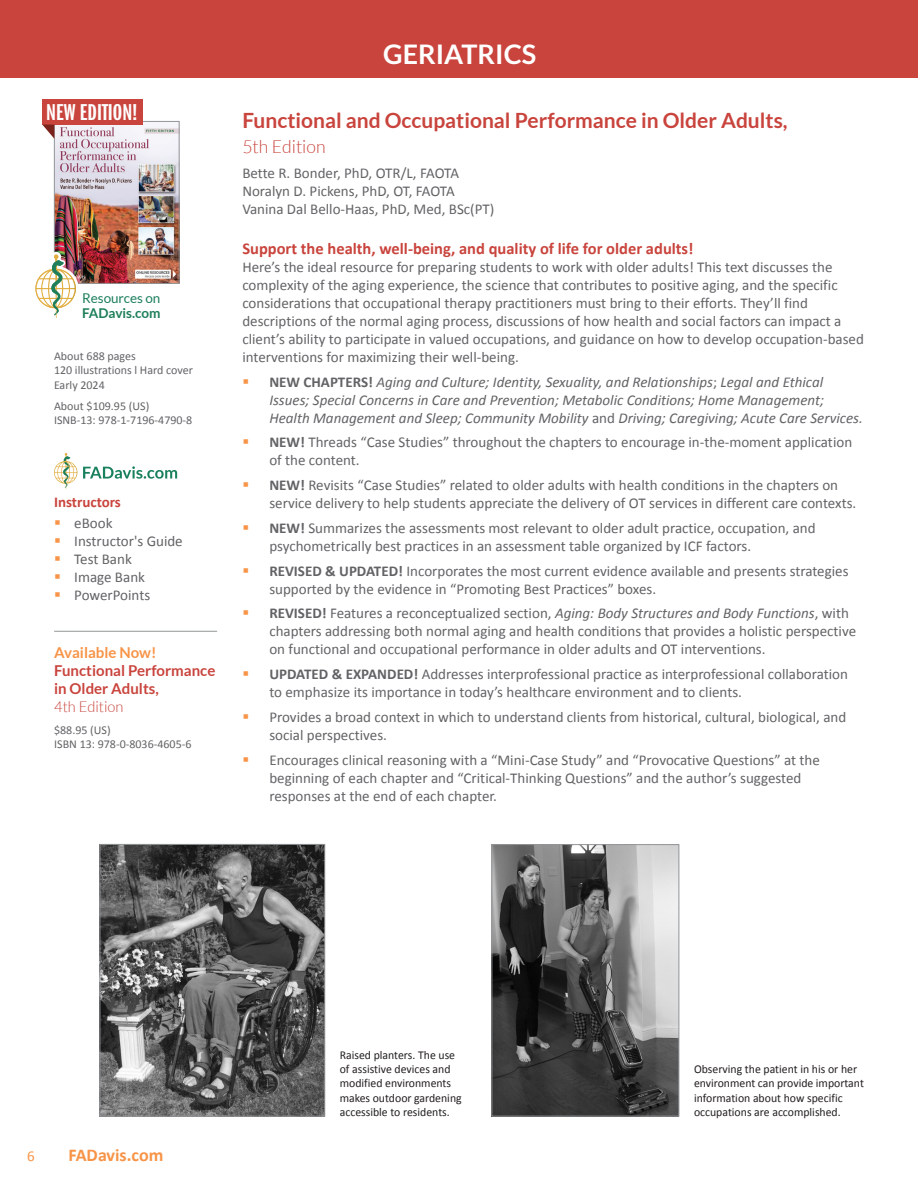
<style>
.page{position:relative;width:918px;height:1188px;background:#fff}
.page>*{position:absolute;margin:0;border:0;box-sizing:border-box;transform-origin:0 0}
.Section_Head{font:700 27px "Lato";color:#fff}
.t1{font:23.85px "ITC Franklin Gothic Std Dm X Cp";color:#fff;scale:1.11 1}
.Listing_Title{font:700 21px "Lato";color:#c9443d}
.t2{font:700 18px "Calibri";color:#f79447}
.Listing_Title-2{font:300 18px "Lato";color:#c9443d}
.Sub_body__FT{font:700 16.5px "Calibri";color:#c9443d}
.Sub_body__FT-2{font:15px/18px "Calibri";color:#636366}
.t3{font:italic 15px/18px "Calibri";color:#636366}
.Listing_Author{font:15px "Calibri";color:#636366}
.Listing_Title-3{font:700 15px/18px "Lato";color:#c9443d}
.Listing_Title-4{font:700 15px "Lato";color:#f79447}
.Body__FT{font:700 15px "Calibri";color:#c9443d}
.t4{font:15px "Calibri";color:#f79447}
.t5{font:13.5px/15px "Lato";letter-spacing:-.005em;color:#1d7f5a}
.sub{font:12px/14.4px "Calibri";color:#231f20}
.Sub_body__FT-3{font:12px/14.4px "Calibri";color:#636366}
.Listing_Author-2{font:12px/14.4px "Calibri";color:#636366}
.s1{font-weight:700}
.s2{color:#f79447}
.s3{font-weight:300}
.s4{font-weight:700;font-style:normal}
.s5{font-style:normal}
.s6{font-style:italic}
</style>
<div class="page">
<div style="left:0;top:0;width:918px;height:78px;background:#c9443d"></div>
<img style="left:56px;top:125px;width:121px;height:157px">
<div style="left:54px;top:121px;width:125px;height:163px;border:1px solid #939598"></div>
<svg style="left:35px;top:252px;width:44px;height:66px"></svg>
<div style="left:42px;top:99px;width:101px;height:26px;background:#c9443d"></div>
<svg style="left:42px;top:125px;width:12px;height:14px"></svg>
<hr style="left:54px;top:631px;width:163px;height:1px;background:#939598">
<svg style="left:83px;top:466px;width:94px;height:13px"></svg>
<svg style="left:54px;top:453px;width:23px;height:36px"></svg>
<img style="left:494px;top:846px;width:183px;height:268px">
<div style="left:492px;top:844px;width:187px;height:272px;border:1px solid #939598"></div>
<img style="left:102px;top:846px;width:221px;height:268px">
<div style="left:100px;top:844px;width:225px;height:272px;border:1px solid #939598"></div>
<p class="t1" style="left:46px;top:99px;width:84px">NEW EDITION!</p>
<p class="t5" style="left:82px;top:291px;width:80px">Resources on<br><span class="s1">FADavis.com</span></p>
<p class="Sub_body__FT-3" style="left:54px;top:349px;width:140px">About 688 pages<br>120 illustrations l Hard cover<br>Early 2024</p>
<p class="Sub_body__FT-3" style="left:54px;top:399px;width:97px">About $109.95 (US)</p>
<p class="Sub_body__FT-3" style="left:54px;top:413px;width:140px">ISNB-13: 978-1-7196-4790-8</p>
<p class="Body__FT" style="left:54px;top:493px;width:68px">Instructors</p>
<p class="Sub_body__FT-2" style="left:54px;top:514px;width:60px"><span class="s2">▪</span> eBook</p>
<p class="Sub_body__FT-2" style="left:54px;top:532px;width:130px"><span class="s2">▪</span> Instructor's Guide</p>
<p class="Sub_body__FT-2" style="left:54px;top:550px;width:79px"><span class="s2">▪</span> Test Bank</p>
<p class="Sub_body__FT-2" style="left:54px;top:568px;width:93px"><span class="s2">▪</span> Image Bank</p>
<p class="Sub_body__FT-2" style="left:54px;top:586px;width:98px"><span class="s2">▪</span> PowerPoints</p>
<p class="Listing_Title-4" style="left:54px;top:644px;width:104px">Available Now!</p>
<p class="Listing_Title-3" style="left:54px;top:662px;width:163px">Functional Performance in Older Adults,<br><span class="s3">4th Edition</span></p>
<p class="Listing_Author-2" style="left:54px;top:722px;width:139px">$88.95 (US)<br>ISBN 13: 978-0-8036-4605-6</p>
<p class="Section_Head" style="left:383px;top:39px;width:155px">GERIATRICS</p>
<p class="Listing_Title" style="left:242px;top:108px;width:547px">Functional and Occupational Performance in Older Adults,</p>
<p class="Listing_Title-2" style="left:242px;top:137px;width:85px">5th Edition</p>
<p class="Listing_Author" style="left:242px;top:163px;width:218px">Bette R. Bonder, PhD, OTR/L, FAOTA</p>
<p class="Listing_Author" style="left:242px;top:181px;width:214px">Noralyn D. Pickens, PhD, OT, FAOTA</p>
<p class="Listing_Author" style="left:242px;top:199px;width:253px">Vanina Dal Bello-Haas, PhD, Med, BSc(PT)</p>
<p class="Sub_body__FT" style="left:242px;top:238px;width:453px">Support the health, well-being, and quality of life for older adults!</p>
<p class="Sub_body__FT-2" style="left:242px;top:258px;width:623px">Here’s the ideal resource for preparing students to work with older adults! This text discusses the complexity of the aging experience, the science that contributes to positive aging, and the specific considerations that occupational therapy practitioners must bring to their efforts. They’ll find descriptions of the normal aging process, discussions of how health and social factors can impact a client’s ability to participate in valued occupations, and guidance on how to develop occupation-based interventions for maximizing their well-being.</p>
<p class="t3" style="left:269px;top:372px;width:595px;text-indent:-27px"><span class="s2">▪</span> <span class="s4">NEW CHAPTERS!</span> Aging and Culture; Identity, Sexuality, and Relationships<span class="s5">;</span> Legal and Ethical<br>Issues; Special Concerns in Care and Prevention; Metabolic Conditions; Home Management;<br>Health Management and Sleep; Community Mobility <span class="s5">and</span> Driving; Caregiving; Acute Care Services.</p>
<p class="Sub_body__FT-2" style="left:269px;top:433px;width:584px;text-indent:-27px"><span class="s2">▪</span> <span class="s1">NEW!</span> Threads “Case Studies” throughout the chapters to encourage in-the-moment application of the content.</p>
<p class="Sub_body__FT-2" style="left:269px;top:476px;width:589px;text-indent:-27px"><span class="s2">▪</span> <span class="s1">NEW!</span> Revisits “Case Studies” related to older adults with health conditions in the chapters on service delivery to help students appreciate the delivery of OT services in different care contexts.</p>
<p class="Sub_body__FT-2" style="left:269px;top:519px;width:548px;text-indent:-27px"><span class="s2">▪</span> <span class="s1">NEW!</span> Summarizes the assessments most relevant to older adult practice, occupation, and psychometrically best practices in an assessment table organized by ICF factors.</p>
<p class="Sub_body__FT-2" style="left:269px;top:562px;width:581px;text-indent:-27px"><span class="s2">▪</span> <span class="s1">REVISED &amp; UPDATED!</span> Incorporates the most current evidence available and presents strategies supported by the evidence in “Promoting Best Practices” boxes.</p>
<p class="Sub_body__FT-2" style="left:269px;top:604px;width:588px;text-indent:-27px"><span class="s2">▪</span> <span class="s1">REVISED!</span> Features a reconceptualized section, <span class="s6">Aging: Body Structures and Body Functions</span>, with chapters addressing both normal aging and health conditions that provides a holistic perspective on functional and occupational performance in older adults and OT interventions.</p>
<p class="Sub_body__FT-2" style="left:269px;top:665px;width:580px;text-indent:-27px"><span class="s2">▪</span> <span class="s1">UPDATED &amp; EXPANDED!</span> Addresses interprofessional practice as interprofessional collaboration to emphasize its importance in today’s healthcare environment and to clients.</p>
<p class="Sub_body__FT-2" style="left:269px;top:708px;width:578px;text-indent:-27px"><span class="s2">▪</span> Provides a broad context in which to understand clients from historical, cultural, biological, and social perspectives.</p>
<p class="Sub_body__FT-2" style="left:269px;top:751px;width:552px;text-indent:-27px"><span class="s2">▪</span> Encourages clinical reasoning with a “Mini-Case Study” and “Provocative Questions” at the beginning of each chapter and “Critical-Thinking Questions” and the author’s suggested responses at the end of each chapter.</p>
<p class="t4" style="left:27px;top:1147px;width:9px">6</p>
<p class="t2" style="left:69px;top:1144px;width:96px">FADavis.com</p>
<p class="sub" style="left:340px;top:1047px;width:123px">Raised planters. The use of assistive devices and modified environments makes outdoor gardening accessible to residents.</p>
<p class="sub" style="left:694px;top:1062px;width:171px">Observing the patient in his or her environment can provide important information about how specific occupations are accomplished.</p>
</div>
